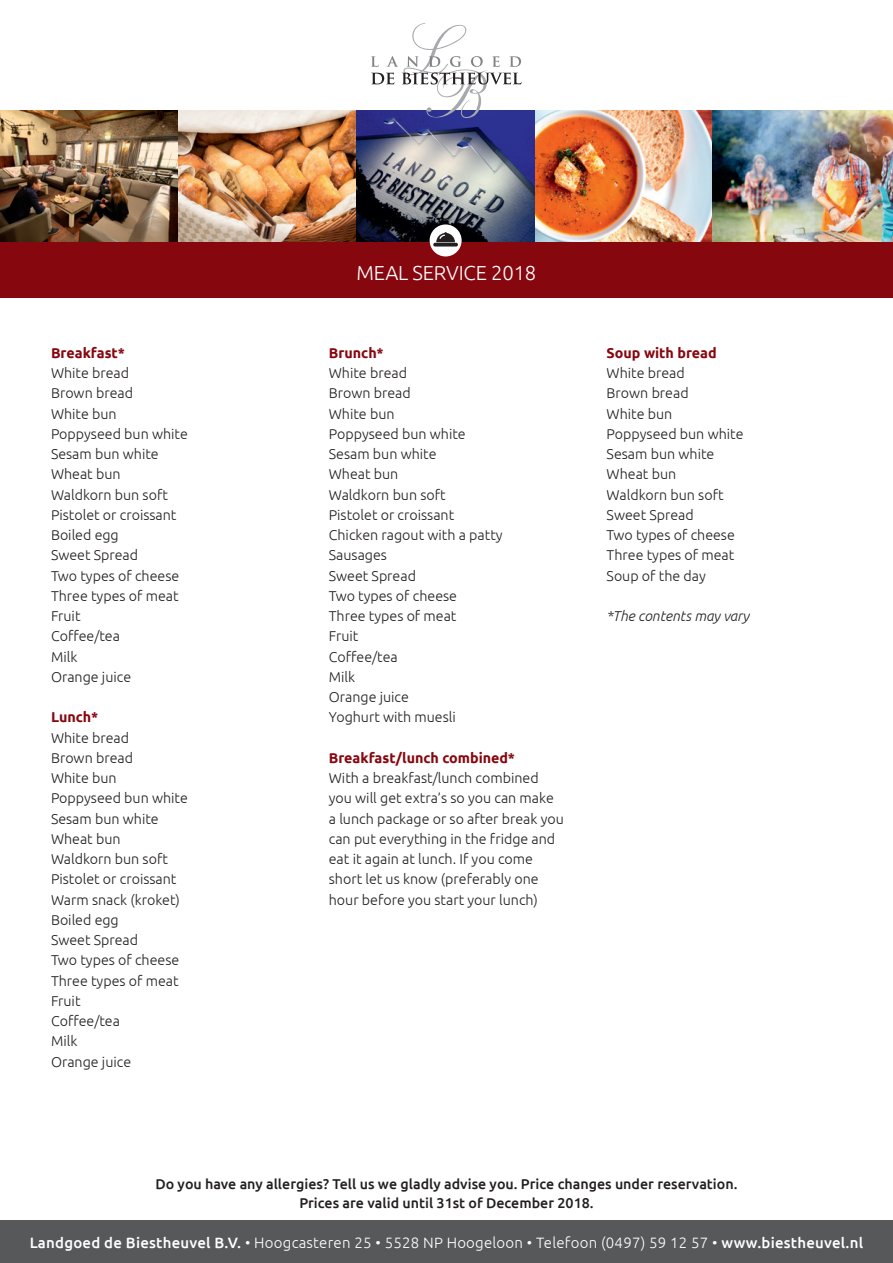
<style>
.page{position:relative;width:893px;height:1263px;background:#fff}
.page>*{position:absolute;margin:0;border:0;box-sizing:border-box;transform-origin:0 0}
.t1{font:300 20.25px "Ubuntu";letter-spacing:-.01em;color:#fff}
.t2{font:300 15px "Ubuntu";letter-spacing:.015em;color:#fff}
.t3{font:300 14.25px/20.2px "Ubuntu";color:#231f20}
.t4{font:500 14.25px/19.5px "Ubuntu";color:#231f20;text-align:center}
.t5{font:700 14.25px "Ubuntu";color:#87070f}
.t6{font:italic 300 14.25px "Ubuntu";color:#231f20}
.s1{font-weight:500}
</style>
<div class="page">
<div style="left:0;top:1220px;width:893px;height:43px;background:#57585a"></div>
<img style="left:0;top:111px;width:179px;height:131px">
<img style="left:179px;top:111px;width:177px;height:131px">
<img style="left:535px;top:111px;width:178px;height:131px">
<svg style="left:356px;top:111px;width:179px;height:131px"></svg>
<img style="left:713px;top:111px;width:180px;height:131px">
<div style="left:0;top:242px;width:893px;height:55px;background:#87070f"></div>
<svg style="left:371px;top:23px;width:150px;height:96px"></svg>
<div style="left:430px;top:224px;width:32px;height:32px;background:#fff;border-radius:50%"></div>
<svg style="left:433px;top:243px;width:25px;height:4px"></svg>
<svg style="left:436px;top:232px;width:19px;height:10px"></svg>
<p class="t5" style="left:51px;top:344px;width:76px">Breakfast*</p>
<p class="t3" style="left:51px;top:362px;width:138px">White bread<br>Brown bread<br>White bun<br>Poppyseed bun white<br>Sesam bun white<br>Wheat bun<br>Waldkorn bun soft<br>Pistolet or croissant<br>Boiled egg<br>Sweet Spread<br>Two types of cheese<br>Three types of meat<br>Fruit<br>Coffee/tea<br>Milk<br>Orange juice</p>
<p class="t5" style="left:51px;top:709px;width:49px">Lunch*</p>
<p class="t3" style="left:51px;top:727px;width:138px">White bread<br>Brown bread<br>White bun<br>Poppyseed bun white<br>Sesam bun white<br>Wheat bun<br>Waldkorn bun soft<br>Pistolet or croissant<br>Warm snack (kroket)<br>Boiled egg<br>Sweet Spread<br>Two types of cheese<br>Three types of meat<br>Fruit<br>Coffee/tea<br>Milk<br>Orange juice</p>
<h1 class="t1" style="left:357px;top:261px;width:30px">Meal</h1>
<h1 class="t1" style="left:413px;top:261px;width:125px">service 2018</h1>
<p class="t5" style="left:329px;top:344px;width:56px">Brunch*</p>
<p class="t3" style="left:329px;top:362px;width:175px">White bread<br>Brown bread<br>White bun<br>Poppyseed bun white<br>Sesam bun white<br>Wheat bun<br>Waldkorn bun soft<br>Pistolet or croissant<br>Chicken ragout with a patty<br>Sausages<br>Sweet Spread<br>Two types of cheese<br>Three types of meat<br>Fruit<br>Coffee/tea<br>Milk<br>Orange juice<br>Yoghurt with muesli</p>
<p class="t5" style="left:329px;top:749px;width:188px">Breakfast/lunch combined*</p>
<p class="t3" style="left:329px;top:767px;width:237px">With a breakfast/lunch combined you will get extra’s so you can make a lunch package or so after break you can put everything in the fridge and eat it again at lunch. If you come short let us know (preferably one hour before you start your lunch)</p>
<p class="t5" style="left:607px;top:344px;width:112px">Soup with bread</p>
<p class="t3" style="left:607px;top:362px;width:138px">White bread<br>Brown bread<br>White bun<br>Poppyseed bun white<br>Sesam bun white<br>Wheat bun<br>Waldkorn bun soft<br>Sweet Spread<br>Two types of cheese<br>Three types of meat<br>Soup of the day</p>
<p class="t6" style="left:607px;top:607px;width:144px">*The contents may vary</p>
<p class="t4" style="left:155px;top:1173px;width:584px">Do you have any allergies? Tell us we gladly advise you. Price changes under reservation.<br>Prices are valid until 31st of December 2018.</p>
<p class="t2" style="left:30px;top:1233px;width:835px"><span class="s1">Landgoed de Biestheuvel B.V.</span> • Hoogcasteren 25 • 5528 NP Hoogeloon • Telefoon (0497) 59 12 57 • <span class="s1">www.biestheuvel.nl</span></p>
</div>
